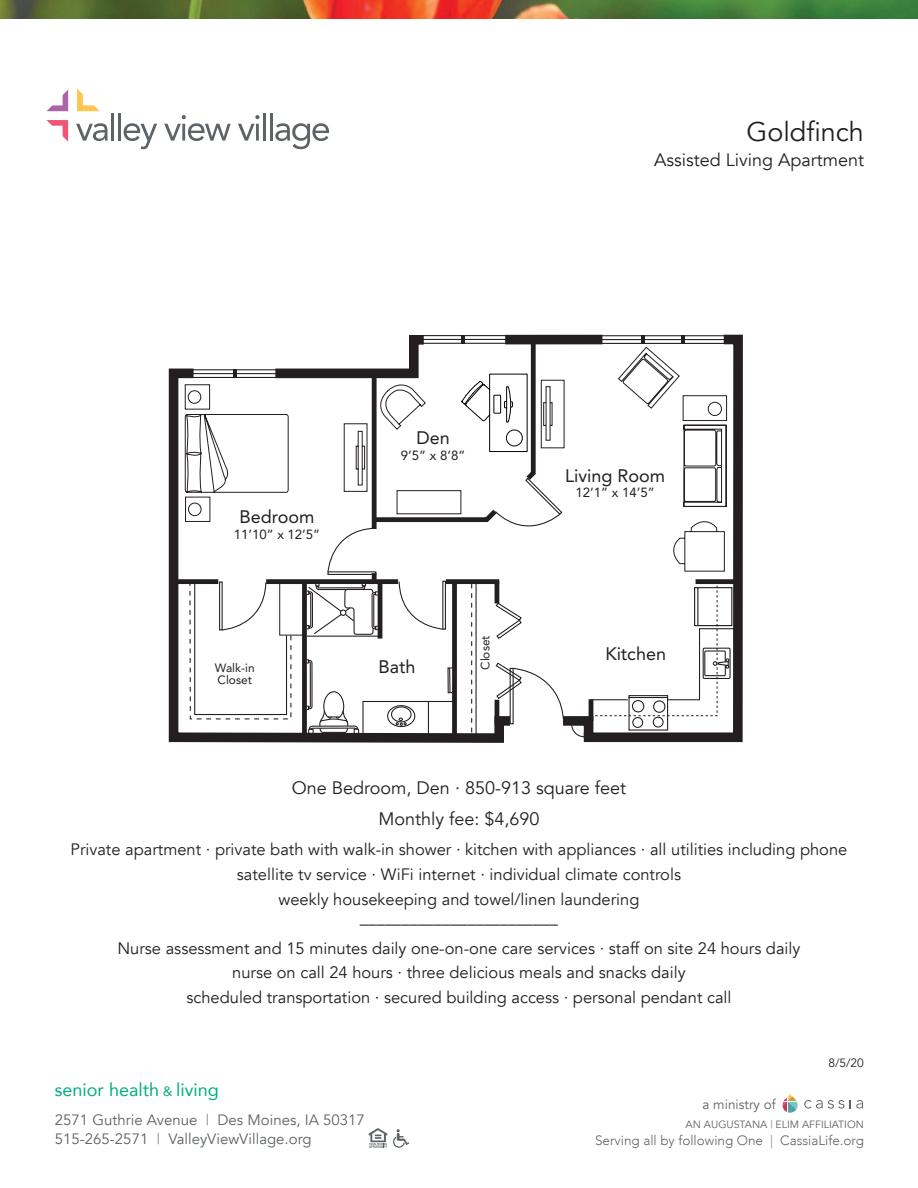
<style>
.page{position:relative;width:918px;height:1188px;background:#fff}
.page>*{position:absolute;margin:0;border:0;box-sizing:border-box;transform-origin:0 0}
.t1{font:27px "Avenir";color:#231f20}
.t2{font:18px "Avenir";color:#231f20}
.t3{font:18px "Avenir";color:#231f20}
.t4{font:18px "Avenir";color:#00ae80}
.t5{font:16.5px/24.6px "Avenir";color:#231f20;text-align:center}
.t6{font:15px/19.5px "Avenir";color:#5e6367}
.t7{font:300 13.5px "Avenir";color:#5e6367}
.t8{font:13.5px "Avenir";color:#5e6367}
.t9{font:13.2px "Avenir";color:#231f20}
.t10{font:12px "Avenir";color:#231f20}
.t11{font:12px "Avenir";color:#231f20}
.t12{font:10.5px "Avenir";color:#5e6367}
.s1{font-size:13.5px}
.s2{color:#83888c}
</style>
<div class="page">
<svg style="left:369px;top:1128px;width:18px;height:20px"></svg>
<svg style="left:393px;top:1129px;width:16px;height:19px"></svg>
<img style="left:0;top:0;width:918px;height:18px">
<svg style="left:804px;top:1100px;width:40px;height:9px"></svg>
<svg style="left:850px;top:1100px;width:13px;height:9px"></svg>
<svg style="left:782px;top:1094px;width:16px;height:19px"></svg>
<svg style="left:47px;top:90px;width:21px;height:21px"></svg>
<svg style="left:77px;top:88px;width:23px;height:23px"></svg>
<svg style="left:47px;top:120px;width:21px;height:22px"></svg>
<svg style="left:76px;top:123px;width:32px;height:18px"></svg>
<hr style="left:111px;top:113px;width:3px;height:28px;background:#5e6367">
<hr style="left:118px;top:113px;width:3px;height:28px;background:#5e6367">
<svg style="left:124px;top:123px;width:33px;height:26px"></svg>
<svg style="left:164px;top:115px;width:67px;height:26px"></svg>
<svg style="left:238px;top:115px;width:21px;height:26px"></svg>
<hr style="left:263px;top:113px;width:3px;height:28px;background:#5e6367">
<hr style="left:270px;top:113px;width:3px;height:28px;background:#5e6367">
<svg style="left:275px;top:123px;width:54px;height:26px"></svg>
<svg style="left:612px;top:334px;width:131px;height:409px"></svg>
<svg style="left:168px;top:368px;width:332px;height:375px"></svg>
<div style="left:175px;top:579px;width:43px;height:5px;background:#231f20"></div>
<div style="left:266px;top:579px;width:132px;height:5px;background:#575455"></div>
<div style="left:446px;top:579px;width:53px;height:5px;background:#231f20"></div>
<svg style="left:696px;top:579px;width:41px;height:1px"></svg>
<div style="left:452px;top:582px;width:5px;height:156px;background:#231f20"></div>
<div style="left:372px;top:573px;width:5px;height:9px;background:#231f20"></div>
<hr style="left:597px;top:335px;width:132px;height:1px;background:#231f20">
<hr style="left:597px;top:343px;width:136px;height:1px;background:#231f20">
<hr style="left:597px;top:339px;width:135px;height:1px;background:#231f20">
<svg style="left:641px;top:336px;width:3px;height:7px"></svg>
<svg style="left:682px;top:336px;width:3px;height:7px"></svg>
<hr style="left:184px;top:369px;width:121px;height:1px;background:#231f20">
<hr style="left:184px;top:377px;width:117px;height:1px;background:#231f20">
<hr style="left:184px;top:373px;width:120px;height:1px;background:#231f20">
<div style="left:327px;top:571px;width:49px;height:4px;border:1px solid #231f20"></div>
<hr style="left:476px;top:581px;width:1px;height:156px;background:#231f20">
<svg style="left:471px;top:584px;width:1px;height:155px"></svg>
<svg style="left:490px;top:580px;width:247px;height:163px"></svg>
<svg style="left:189px;top:580px;width:266px;height:163px"></svg>
<svg style="left:185px;top:346px;width:542px;height:226px"></svg>
<svg style="left:266px;top:334px;width:346px;height:239px"></svg>
<div style="left:506px;top:430px;width:17px;height:16px;border:1px solid #050504;border-radius:50%"></div>
<div style="left:397px;top:490px;width:64px;height:24px;border:1px solid #231f20"></div>
<p class="t1" style="left:746px;top:114px;width:119px">Goldfinch</p>
<p class="t2" style="left:654px;top:148px;width:211px">Assisted Living Apartment</p>
<p class="t3" style="left:239px;top:510px;width:77px">Bedroom</p>
<p class="t9" style="left:234px;top:529px;width:88px">11’10” x 12’5”</p>
<p class="t3" style="left:416px;top:430px;width:35px">Den</p>
<p class="t9" style="left:401px;top:450px;width:66px">9’5” x 8’8”</p>
<p class="t10" style="left:215px;top:663px;width:41px">Walk-in</p>
<p class="t3" style="left:378px;top:659px;width:39px">Bath</p>
<p class="t10" style="left:218px;top:675px;width:36px">Closet</p>
<p class="t10" style="left:480px;top:670px;width:36px;rotate:-90deg">Closet</p>
<p class="t3" style="left:565px;top:468px;width:102px">Living Room</p>
<p class="t9" style="left:576px;top:487px;width:81px">12’1” x 14’5”</p>
<p class="t3" style="left:605px;top:646px;width:62px">Kitchen</p>
<p class="t2" style="left:292px;top:776px;width:336px">One Bedroom, Den · 850-913 square feet</p>
<p class="t2" style="left:378px;top:807px;width:163px">Monthly fee: $4,690</p>
<p class="t5" style="left:71px;top:838px;width:778px">Private apartment · private bath with walk-in shower · kitchen with appliances · all utilities including phone satellite tv service · WiFi internet · individual climate controls</p>
<p class="t5" style="left:279px;top:887px;width:362px">weekly housekeeping and towel/linen laundering</p>
<p class="t5" style="left:360px;top:912px;width:199px">––––––––––––––––––––––––</p>
<p class="t5" style="left:117px;top:936px;width:685px">Nurse assessment and 15 minutes daily one-on-one care services · staff on site 24 hours daily nurse on call 24 hours · three delicious meals and snacks daily<br>scheduled transportation · secured building access · personal pendant call</p>
<p class="t4" style="left:55px;top:1078px;width:165px">senior health <span class="s1">&amp;</span> living</p>
<p class="t6" style="left:55px;top:1110px;width:311px">2571 Guthrie Avenue <span class="s2">|</span> Des Moines, IA 50317<br>515-265-2571 <span class="s2">|</span> ValleyViewVillage.org</p>
<p class="t8" style="left:703px;top:1095px;width:75px">a ministry of</p>
<p class="t11" style="left:828px;top:1054px;width:37px">8/5/20</p>
<p class="t12" style="left:686px;top:1118px;width:180px">AN AUGUSTANA <span class="s2">|</span> ELIM AFFILIATION</p>
<p class="t7" style="left:595px;top:1131px;width:270px">Serving all by following One <span class="s2">|</span> CassiaLife.org</p>
</div>
